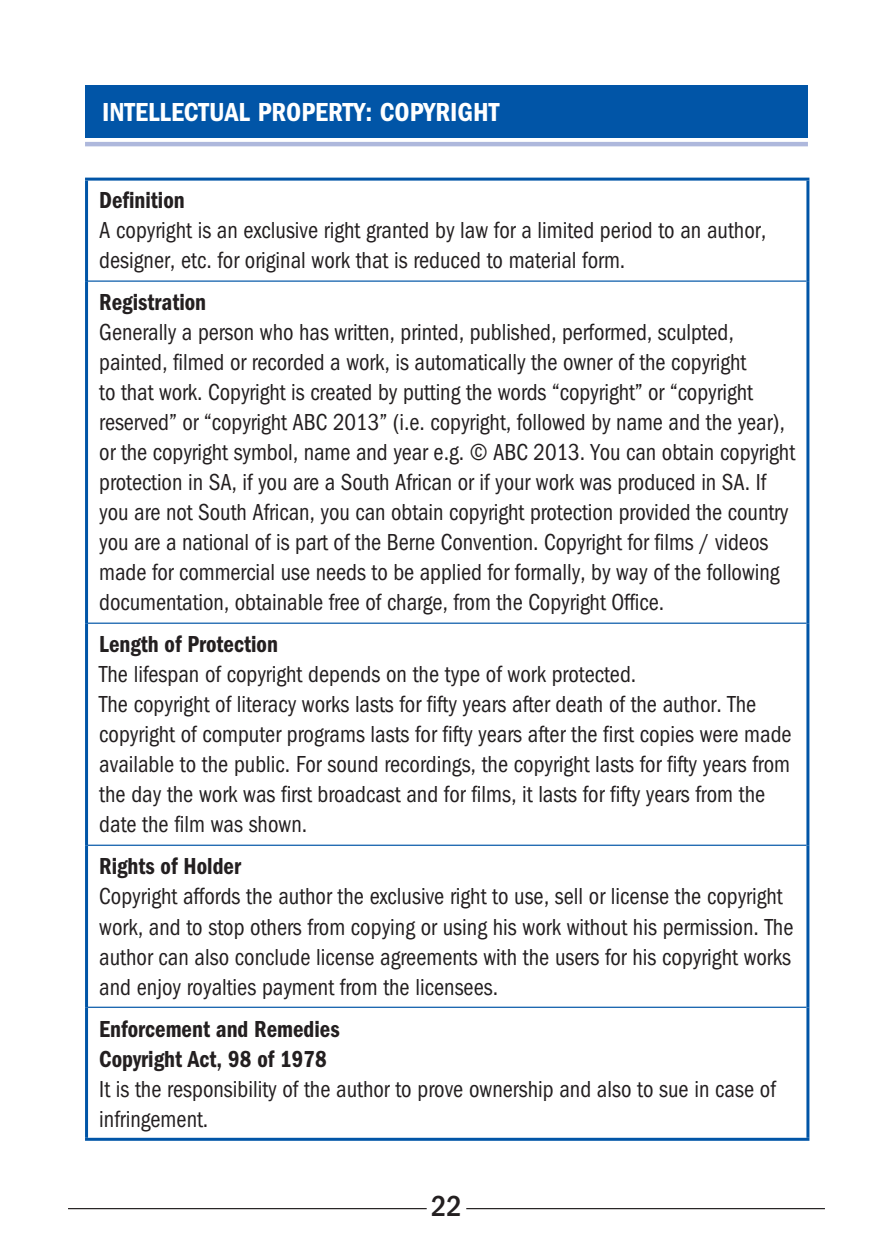
<style>
.page{position:relative;width:893px;height:1259px;background:#fff}
.page>*{position:absolute;margin:0;border:0;box-sizing:border-box;transform-origin:0 0}
.t1{font:500 condensed 30px "ITC Franklin Gothic Std";color:#231f20}
.t2{font:27px "ITC Franklin Gothic Std Dm Cd";color:#fff}
.t3{font:condensed 24px/30px "ITC Franklin Gothic Std";color:#231f20;scale:.95 1}
.t4{font:24px/30px "ITC Franklin Gothic Std Dm Cd";color:#231f20;scale:.95 1}
</style>
<div class="page">
<hr style="left:68px;top:1208px;width:359px;height:1px;background:#231f20">
<hr style="left:466px;top:1208px;width:359px;height:1px;background:#231f20">
<div style="left:85px;top:85px;width:723px;height:53px;background:#0155a7"></div>
<hr style="left:85px;top:142px;width:723px;height:4px;background:#aeb8dc">
<hr style="left:88px;top:622px;width:718px;height:2px;background:#0155a7">
<hr style="left:88px;top:844px;width:718px;height:2px;background:#0155a7">
<hr style="left:88px;top:1006px;width:718px;height:2px;background:#0155a7">
<hr style="left:85px;top:181px;width:3px;height:100px;background:#0155a7">
<hr style="left:806px;top:181px;width:3px;height:100px;background:#0155a7">
<hr style="left:88px;top:280px;width:718px;height:2px;background:#0155a7">
<hr style="left:85px;top:281px;width:3px;height:342px;background:#0155a7">
<hr style="left:806px;top:281px;width:3px;height:342px;background:#0155a7">
<hr style="left:85px;top:623px;width:3px;height:222px;background:#0155a7">
<hr style="left:806px;top:623px;width:3px;height:222px;background:#0155a7">
<hr style="left:85px;top:845px;width:3px;height:162px;background:#0155a7">
<hr style="left:806px;top:845px;width:3px;height:162px;background:#0155a7">
<hr style="left:85px;top:1007px;width:3px;height:130px;background:#0155a7">
<hr style="left:806px;top:1007px;width:3px;height:130px;background:#0155a7">
<hr style="left:85px;top:1137px;width:724px;height:3px;background:#0155a7">
<hr style="left:85px;top:178px;width:724px;height:3px;background:#0155a7">
<p class="t2" style="left:102px;top:96px;width:399px">INTELLECTUAL PROPERTY: COPYRIGHT</p>
<p class="t4" style="left:99px;top:185px;width:91px">Definition</p>
<p class="t3" style="left:99px;top:216px;width:703px">A copyright is an exclusive right granted by law for a limited period to an author, designer, etc. for original work that is reduced to material form.</p>
<p class="t4" style="left:99px;top:287px;width:114px">Registration</p>
<p class="t3" style="left:99px;top:318px;width:734px">Generally a person who has written, printed, published, performed, sculpted, painted, filmed or recorded a work, is automatically the owner of the copyright<br>to that work. Copyright is created by putting the words “copyright” or “copyright reserved” or “copyright ABC 2013” (i.e. copyright, followed by name and the year), or the copyright symbol, name and year e.g. © ABC 2013. You can obtain copyright protection in SA, if you are a South African or if your work was produced in SA. If you are not South African, you can obtain copyright protection provided the country you are a national of is part of the Berne Convention. Copyright for films / videos made for commercial use needs to be applied for formally, by way of the following documentation, obtainable free of charge, from the Copyright Office.</p>
<p class="t4" style="left:99px;top:629px;width:190px">Length of Protection</p>
<p class="t3" style="left:99px;top:660px;width:730px">The lifespan of copyright depends on the type of work protected.<br>The copyright of literacy works lasts for fifty years after death of the author. The copyright of computer programs lasts for fifty years after the first copies were made available to the public. For sound recordings, the copyright lasts for fifty years from the day the work was first broadcast and for films, it lasts for fifty years from the date the film was shown.</p>
<p class="t4" style="left:99px;top:851px;width:151px">Rights of Holder</p>
<p class="t3" style="left:99px;top:881px;width:732px">Copyright affords the author the exclusive right to use, sell or license the copyright work, and to stop others from copying or using his work without his permission. The author can also conclude license agreements with the users for his copyright works and enjoy royalties payment from the licensees.</p>
<p class="t4" style="left:99px;top:1013px;width:255px">Enforcement and Remedies<br>Copyright Act, 98 of 1978</p>
<p class="t3" style="left:99px;top:1073px;width:714px">It is the responsibility of the author to prove ownership and also to sue in case of infringement.</p>
<p class="t1" style="left:431px;top:1189px;width:32px">22</p>
</div>
